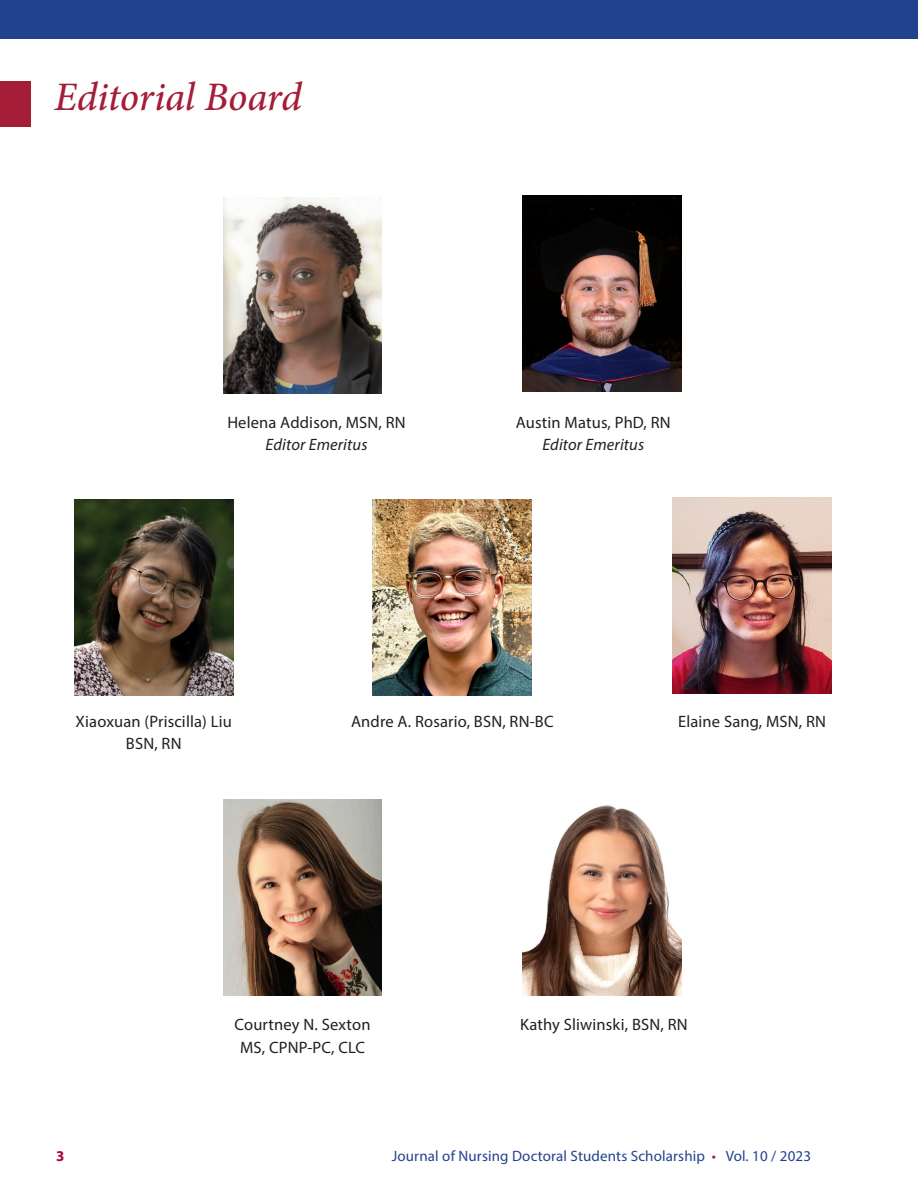
<style>
.page{position:relative;width:918px;height:1188px;background:#fff}
.page>*{position:absolute;margin:0;border:0;box-sizing:border-box;transform-origin:0 0}
.t1{font:italic 500 40.5px "Minion Pro";letter-spacing:-.01em;color:#a51d37}
.t2{font:16.5px/22.5px "Myriad Pro";letter-spacing:.01em;color:#231f20;text-align:center}
.t3{font:italic 16.5px "Myriad Pro";letter-spacing:.01em;color:#231f20}
.t4{font:15px "Myriad Pro";letter-spacing:.01em;color:#22428e}
.t5{font:700 15px "Myriad Pro";color:#a80533}
.s1{color:#a51d37}
</style>
<div class="page">
<div style="left:0;top:0;width:918px;height:39px;background:#22428e"></div>
<div style="left:0;top:81px;width:30px;height:45px;background:#a51d37"></div>
<img style="left:223px;top:197px;width:159px;height:196px">
<img style="left:74px;top:499px;width:159px;height:196px">
<img style="left:523px;top:196px;width:159px;height:196px">
<img style="left:373px;top:499px;width:159px;height:196px">
<img style="left:523px;top:805px;width:159px;height:191px">
<img style="left:673px;top:498px;width:158px;height:196px">
<img style="left:223px;top:800px;width:159px;height:196px">
<p class="t1" style="left:54px;top:70px;width:249px">Editorial Board</p>
<p class="t2" style="left:227px;top:411px;width:180px">Helena Addison, MSN, RN</p>
<p class="t3" style="left:266px;top:435px;width:103px">Editor Emeritus</p>
<p class="t2" style="left:516px;top:411px;width:156px">Austin Matus, PhD, RN</p>
<p class="t3" style="left:542px;top:435px;width:103px">Editor Emeritus</p>
<p class="t2" style="left:76px;top:710px;width:158px">Xiaoxuan (Priscilla) Liu<br>BSN, RN</p>
<p class="t2" style="left:351px;top:710px;width:204px">Andre A. Rosario, BSN, RN-BC</p>
<p class="t2" style="left:678px;top:710px;width:149px">Elaine Sang, MSN, RN</p>
<p class="t2" style="left:235px;top:1013px;width:137px">Courtney N. Sexton<br>MS, CPNP-PC, CLC</p>
<p class="t2" style="left:520px;top:1013px;width:169px">Kathy Sliwinski, BSN, RN</p>
<p class="t5" style="left:56px;top:1146px;width:10px">3</p>
<p class="t4" style="left:392px;top:1146px;width:421px">Journal of Nursing Doctoral Students Scholarship <span class="s1">•</span> Vol. 10 / 2023</p>
</div>
